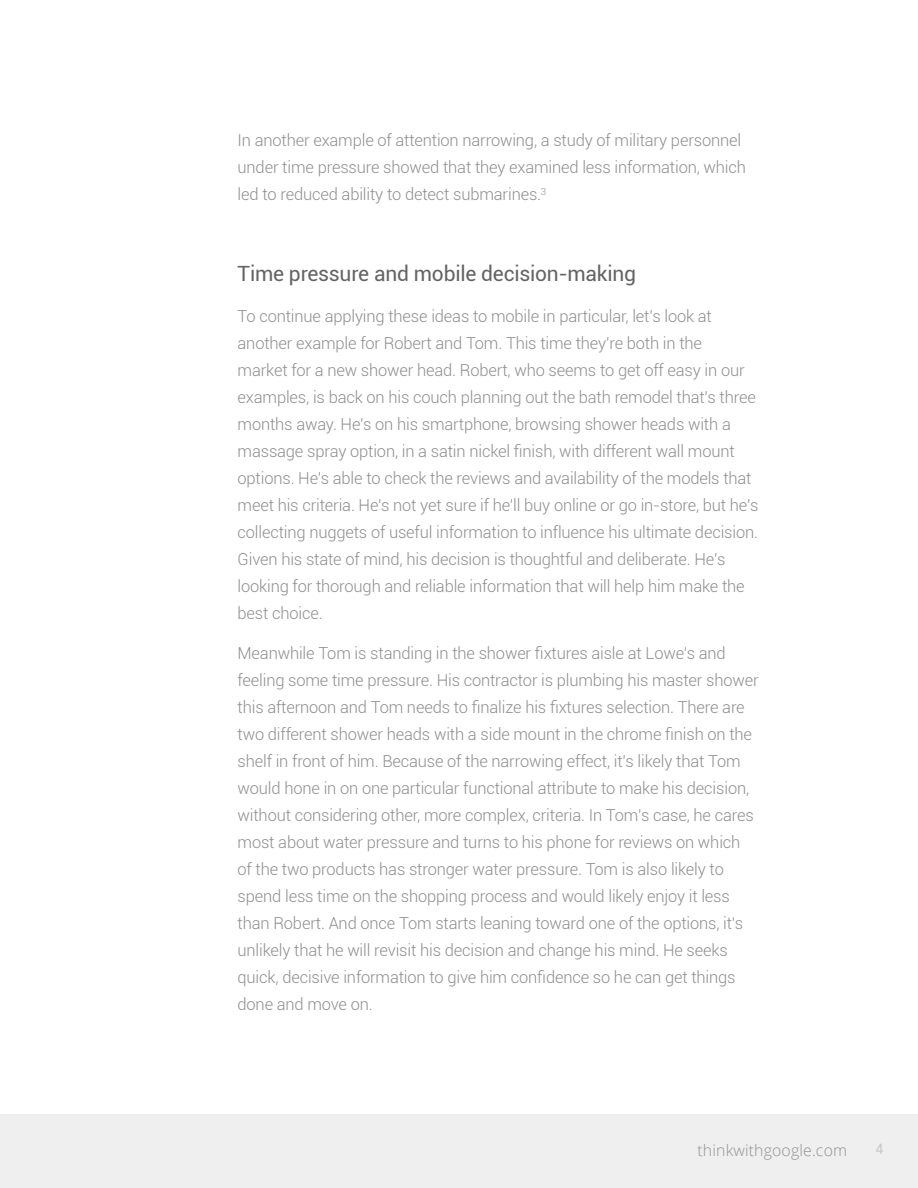
<style>
.page{position:relative;width:918px;height:1188px;background:#fff}
.page>*{position:absolute;margin:0;border:0;box-sizing:border-box;transform-origin:0 0}
.t1{font:21px "Roboto";letter-spacing:-.01em;color:#646464}
.t2{font:300 16.5px/27px "Roboto";letter-spacing:-.01em;color:#8e8e8e}
.t3{font:300 15.75px "Open Sans";letter-spacing:.01em;color:#666766}
.t4{font:14.25px "Roboto";color:#c9c9c9}
</style>
<div class="page">
<div style="left:0;top:1114px;width:918px;height:74px;background:#f0eff0"></div>
<p class="t2" style="left:238px;top:126px;width:510px">In another example of attention narrowing, a study of military personnel under time pressure showed that they examined less information, which led to reduced ability to detect submarines.<sup>3</sup></p>
<p class="t1" style="left:238px;top:259px;width:400px">Time pressure and mobile decision-making</p>
<p class="t2" style="left:238px;top:302px;width:522px">To continue applying these ideas to mobile in particular, let's look at another example for Robert and Tom. This time they're both in the<br>market for a new shower head. Robert, who seems to get off easy in our examples, is back on his couch planning out the bath remodel that's three months away. He's on his smartphone, browsing shower heads with a massage spray option, in a satin nickel finish, with different wall mount options. He's able to check the reviews and availability of the models that meet his criteria. He's not yet sure if he'll buy online or go in-store, but he's collecting nuggets of useful information to influence his ultimate decision.<br>Given his state of mind, his decision is thoughtful and deliberate. He's looking for thorough and reliable information that will help him make the best choice.</p>
<p class="t2" style="left:238px;top:639px;width:523px">Meanwhile Tom is standing in the shower fixtures aisle at Lowe's and feeling some time pressure. His contractor is plumbing his master shower this afternoon and Tom needs to finalize his fixtures selection. There are two different shower heads with a side mount in the chrome finish on the shelf in front of him. Because of the narrowing effect, it's likely that Tom would hone in on one particular functional attribute to make his decision, without considering other, more complex, criteria. In Tom's case, he cares most about water pressure and turns to his phone for reviews on which of the two products has stronger water pressure. Tom is also likely to spend less time on the shopping process and would likely enjoy it less than Robert. And once Tom starts leaning toward one of the options, it's unlikely that he will revisit his decision and change his mind. He seeks quick, decisive information to give him confidence so he can get things done and move on.</p>
<p class="t3" style="left:698px;top:1140px;width:151px">thinkwithgoogle.com</p>
<p class="t4" style="left:876px;top:1139px;width:10px">4</p>
</div>
